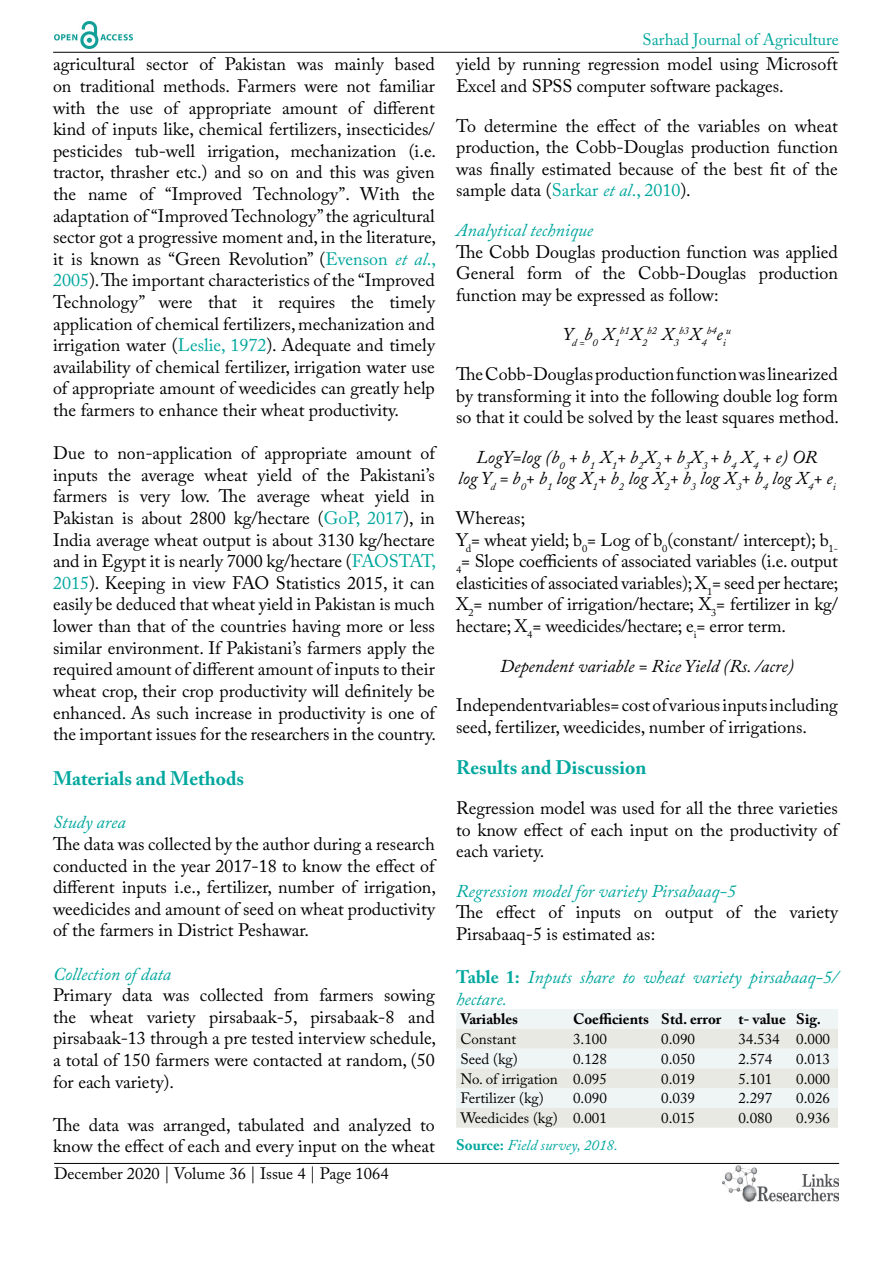
<style>
.page{position:relative;width:893px;height:1263px;background:#fff}
.page>*{position:absolute;margin:0;border:0;box-sizing:border-box;transform-origin:0 0}
.t1{font:700 19.5px "Adobe Caslon Pro";color:#00a79e}
.t2{font:18px/21.6px "Adobe Caslon Pro";color:#000;text-align:justify}
.t3{font:italic 18px/21.6px "Adobe Caslon Pro";color:#00a79e}
.t4{font:italic 18px/21.6px "Adobe Caslon Pro";color:#000;text-align:center}
.t5{font:16.5px "Adobe Caslon Pro";color:#000}
.t6{font:16.5px "Adobe Caslon Pro";color:#00a79e}
.t7{font:15px "Adobe Caslon Pro";color:#000}
.t8{font:700 15px "Adobe Caslon Pro";color:#000}
.t9{font:italic 15px "Adobe Caslon Pro";color:#00a79e}
.t10{font:italic 10.5px "Adobe Caslon Pro";color:#000}
.s1{color:#00a79e}
.s2{font-style:italic;color:#00a79e}
.s3{font-size:18px}
.s4{font-weight:700;font-style:normal}
</style>
<div class="page">
<hr style="left:53px;top:52px;width:786px;height:1px;background:#000">
<hr style="left:54px;top:1163px;width:785px;height:1px;background:#000">
<img style="left:722px;top:1166px;width:117px;height:36px">
<img style="left:54px;top:22px;width:78px;height:27px">
<div style="left:456px;top:1009px;width:382px;height:119px;background:#eeefec"></div>
<p class="t2" style="left:53px;top:53px;width:385px">agricultural sector of Pakistan was mainly based on traditional methods. Farmers were not familiar with the use of appropriate amount of different kind of inputs like, chemical fertilizers, insecticides/ pesticides tub-well irrigation, mechanization (i.e. tractor, thrasher etc.) and so on and this was given the name of “Improved Technology”. With the adaptation of “Improved Technology” the agricultural sector got a progressive moment and, in the literature, it is known as “Green Revolution” (<span class="s1">Evenson</span> <span class="s2">et al</span><span class="s1">., 2005</span>). The important characteristics of the “Improved Technology” were that it requires the timely application of chemical fertilizers, mechanization and irrigation water (<span class="s1">Leslie, 1972</span>). Adequate and timely availability of chemical fertilizer, irrigation water use of appropriate amount of weedicides can greatly help the farmers to enhance their wheat productivity.</p>
<p class="t2" style="left:53px;top:442px;width:385px">Due to non-application of appropriate amount of inputs the average wheat yield of the Pakistani’s farmers is very low. The average wheat yield in Pakistan is about 2800 kg/hectare (<span class="s1">GoP, 2017</span>), in India average wheat output is about 3130 kg/hectare and in Egypt it is nearly 7000 kg/hectare (<span class="s1">FAOSTAT, 2015</span>). Keeping in view FAO Statistics 2015, it can easily be deduced that wheat yield in Pakistan is much lower than that of the countries having more or less similar environment. If Pakistani’s farmers apply the required amount of different amount of inputs to their wheat crop, their crop productivity will definitely be enhanced. As such increase in productivity is one of the important issues for the researchers in the country.</p>
<p class="t1" style="left:53px;top:767px;width:193px">Materials and Methods</p>
<p class="t3" style="left:53px;top:811px;width:74px">Study area</p>
<p class="t2" style="left:53px;top:833px;width:385px">The data was collected by the author during a research conducted in the year 2017-18 to know the effect of different inputs i.e., fertilizer, number of irrigation, weedicides and amount of seed on wheat productivity of the farmers in District Peshawar.</p>
<p class="t3" style="left:53px;top:962px;width:120px">Collection of data</p>
<p class="t2" style="left:53px;top:984px;width:385px">Primary data was collected from farmers sowing the wheat variety pirsabaak-5, pirsabaak-8 and pirsabaak-13 through a pre tested interview schedule, a total of 150 farmers were contacted at random, (50 for each variety).</p>
<p class="t2" style="left:53px;top:1114px;width:383px">The data was arranged, tabulated and analyzed to know the effect of each and every input on the wheat</p>
<p class="t5" style="left:54px;top:1164px;width:336px">December 2020 | Volume 36 | Issue 4 | Page 1064</p>
<p class="t6" style="left:643px;top:30px;width:198px">Sarhad Journal of Agriculture</p>
<p class="t2" style="left:456px;top:53px;width:383px">yield by running regression model using Microsoft<br>Excel and SPSS computer software packages.</p>
<p class="t2" style="left:456px;top:115px;width:383px">To determine the effect of the variables on wheat production, the Cobb-Douglas production function was finally estimated because of the best fit of the sample data (<span class="s1">Sarkar</span> <span class="s2">et al</span><span class="s1">., 2010</span>).</p>
<p class="t3" style="left:456px;top:219px;width:139px">Analytical technique</p>
<p class="t2" style="left:456px;top:241px;width:383px">The Cobb Douglas production function was applied General form of the Cobb-Douglas production function may be expressed as follow:</p>
<p class="t10" style="left:563px;top:337px;width:58px"><sup>Y</sup>d =<sup>b</sup>0 <sup>X</sup>1</p>
<p class="t10" style="left:620px;top:325px;width:113px">b1<span class="s3">X</span>2b2 <span class="s3">X</span>3b3<span class="s3">X</span>4b4<span class="s3">e</span>iu</p>
<p class="t2" style="left:456px;top:363px;width:385px">The Cobb-Douglas production function was linearized by transforming it into the following double log form so that it could be solved by the least squares method.</p>
<p class="t4" style="left:458px;top:446px;width:379px">LogY=log (b<sub>0</sub> + b<sub>1</sub> X<sub>1</sub>+ b<sub>2</sub>X<sub>2</sub> + b<sub>3</sub>X<sub>3</sub> + b<sub>4</sub> X<sub>4</sub> + e) OR<br>log Y<sub>d</sub> = b<sub>0</sub>+ b<sub>1</sub> log X<sub>1</sub>+ b<sub>2</sub> log X<sub>2</sub>+ b<sub>3</sub> log X<sub>3</sub>+ b<sub>4</sub> log X<sub>4</sub>+ e<sub>i</sub></p>
<p class="t2" style="left:456px;top:507px;width:384px;text-align:left">Whereas;<br>Y<sub>d</sub>= wheat yield; b<sub>0</sub>= Log of b<sub>0</sub>(constant/ intercept); b<sub>1- 4</sub>= Slope coefficients of associated variables (i.e. output elasticities of associated variables); X<sub>1</sub>= seed per hectare; X<sub>2</sub>= number of irrigation/hectare; X<sub>3</sub>= fertilizer in kg/ hectare; X<sub>4</sub>= weedicides/hectare; e<sub>i</sub>= error term.</p>
<p class="t4" style="left:500px;top:655px;width:295px">Dependent variable = Rice Yield (Rs. /acre)</p>
<p class="t2" style="left:456px;top:694px;width:383px">Independentvariables= cost of various inputs including seed, fertilizer, weedicides, number of irrigations.</p>
<p class="t1" style="left:456px;top:756px;width:192px">Results and Discussion</p>
<p class="t2" style="left:456px;top:797px;width:383px">Regression model was used for all the three varieties to know effect of each input on the productivity of each variety.</p>
<p class="t3" style="left:456px;top:880px;width:281px">Regression model for variety Pirsabaaq-5</p>
<p class="t2" style="left:456px;top:901px;width:383px">The effect of inputs on output of the variety<br>Pirsabaaq-5 is estimated as:</p>
<p class="t3" style="left:456px;top:966px;width:383px"><span class="s4">Table 1:</span> Inputs share to wheat variety pirsabaaq-5/ hectare.</p>
<p class="t8" style="left:460px;top:1010px;width:59px">Variables</p>
<p class="t8" style="left:573px;top:1010px;width:249px">Coefficients Std. error t- value Sig.</p>
<p class="t7" style="left:460px;top:1030px;width:57px">Constant</p>
<p class="t7" style="left:573px;top:1030px;width:35px">3.100</p>
<p class="t7" style="left:661px;top:1030px;width:35px">0.090</p>
<p class="t7" style="left:738px;top:1030px;width:93px">34.534 0.000</p>
<p class="t7" style="left:460px;top:1050px;width:59px">Seed (kg)</p>
<p class="t7" style="left:573px;top:1050px;width:35px">0.128</p>
<p class="t7" style="left:661px;top:1050px;width:35px">0.050</p>
<p class="t7" style="left:738px;top:1050px;width:35px">2.574</p>
<p class="t7" style="left:796px;top:1050px;width:35px">0.013</p>
<p class="t7" style="left:460px;top:1070px;width:148px">No. of irrigation 0.095</p>
<p class="t7" style="left:661px;top:1070px;width:35px">0.019</p>
<p class="t7" style="left:738px;top:1070px;width:35px">5.101</p>
<p class="t7" style="left:796px;top:1070px;width:35px">0.000</p>
<p class="t7" style="left:460px;top:1089px;width:85px">Fertilizer (kg)</p>
<p class="t7" style="left:573px;top:1089px;width:35px">0.090</p>
<p class="t7" style="left:661px;top:1089px;width:35px">0.039</p>
<p class="t7" style="left:738px;top:1089px;width:35px">2.297</p>
<p class="t7" style="left:796px;top:1089px;width:35px">0.026</p>
<p class="t7" style="left:460px;top:1109px;width:148px">Weedicides (kg) 0.001</p>
<p class="t7" style="left:661px;top:1109px;width:35px">0.015</p>
<p class="t7" style="left:738px;top:1109px;width:35px">0.080</p>
<p class="t7" style="left:796px;top:1109px;width:35px">0.936</p>
<p class="t9" style="left:456px;top:1136px;width:163px"><span class="s4">Source:</span> Field survey, 2018.</p>
</div>
